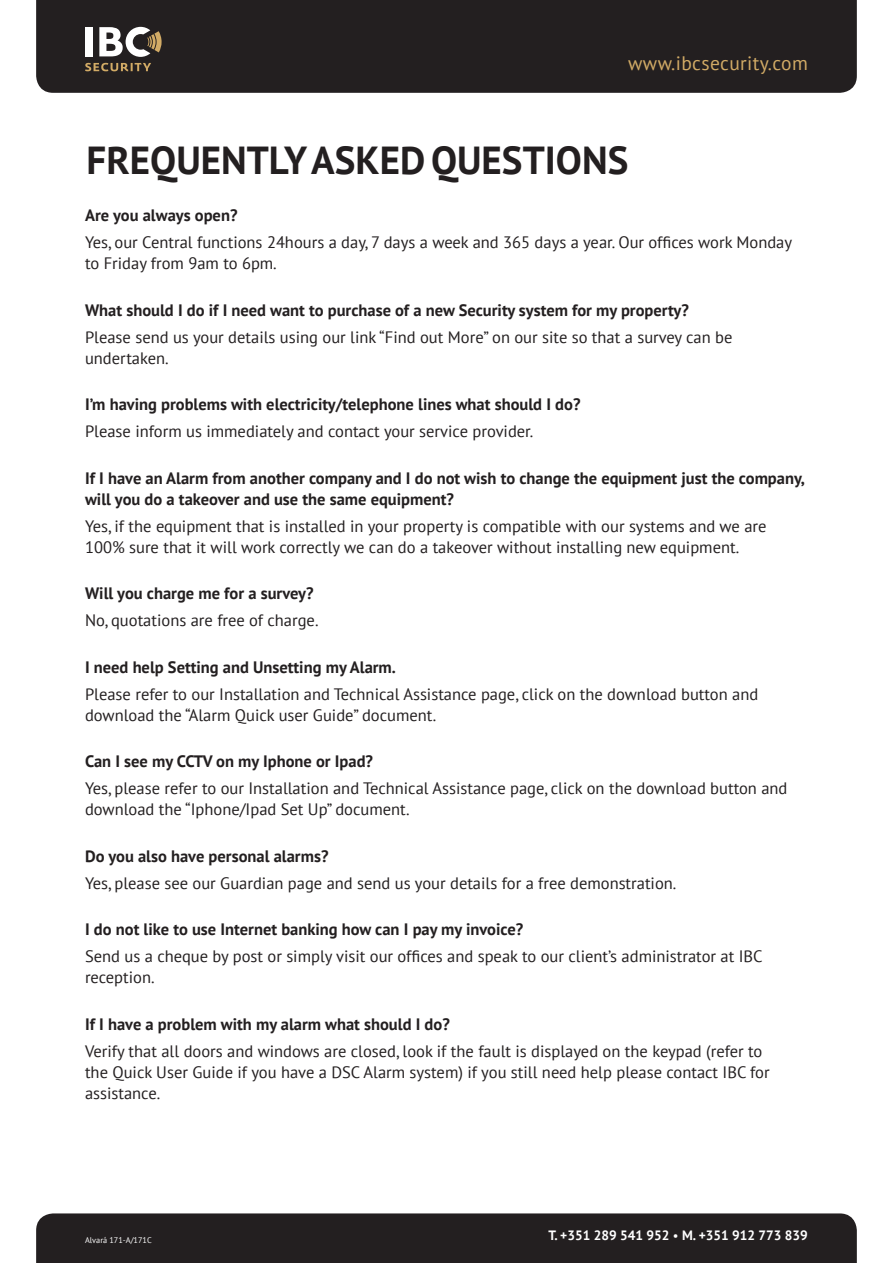
<style>
.page{position:relative;width:893px;height:1263px;background:#fff}
.page>*{position:absolute;margin:0;border:0;box-sizing:border-box;transform-origin:0 0}
.t1{font:700 39px "PT Sans";color:#231f20}
.t2{font:19.5px "PT Sans";letter-spacing:.02em;color:#d2ab66}
.t3{font:16.5px/21px "PT Sans";color:#231f20}
.t4{font:700 16.5px/21px "PT Sans";color:#231f20}
.t5{font:700 13.5px "PT Sans";color:#fff}
.t6{font:8.25px "PT Sans";color:#fff}
.s1{font-weight:400;font-size:12.75px}
</style>
<div class="page">
<div style="left:36px;top:0;width:821px;height:93px;background:#231f20"></div>
<div style="left:36px;top:1213px;width:821px;height:50px;background:#231f20"></div>
<svg style="left:85px;top:63px;width:66px;height:8px"></svg>
<div style="left:86px;top:27px;width:7px;height:29px;background:#fff"></div>
<svg style="left:99px;top:27px;width:63px;height:30px"></svg>
<p class="t2" style="left:628px;top:51px;width:181px">www.ibcsecurity.com</p>
<h1 class="t1" style="left:87px;top:134px;width:543px">frequently asked questions</h1>
<p class="t4" style="left:85px;top:204px;width:154px">Are you always open?</p>
<p class="t3" style="left:85px;top:231px;width:709px">Yes, our Central functions 24hours a day, 7 days a week and 365 days a year. Our offices work Monday to Friday from 9am to 6pm.</p>
<p class="t4" style="left:85px;top:299px;width:605px">What should I do if I need want to purchase of a new Security system for my property?</p>
<p class="t3" style="left:85px;top:326px;width:649px">Please send us your details using our link “Find out More” on our site so that a survey can be undertaken.</p>
<p class="t4" style="left:85px;top:393px;width:497px">I’m having problems with electricity/telephone lines what should I do?</p>
<p class="t3" style="left:85px;top:420px;width:450px">Please inform us immediately and contact your service provider.</p>
<p class="t4" style="left:85px;top:467px;width:721px">If I have an Alarm from another company and I do not wish to change the equipment just the company, will you do a takeover and use the same equipment?</p>
<p class="t3" style="left:85px;top:515px;width:683px">Yes, if the equipment that is installed in your property is compatible with our systems and we are<br>100% sure that it will work correctly we can do a takeover without installing new equipment.</p>
<p class="t4" style="left:85px;top:582px;width:230px">Will you charge me for a survey?</p>
<p class="t3" style="left:85px;top:609px;width:235px">No, quotations are free of charge.</p>
<p class="t4" style="left:85px;top:656px;width:312px">I need help Setting and Unsetting my Alarm.</p>
<p class="t3" style="left:85px;top:683px;width:675px">Please refer to our Installation and Technical Assistance page, click on the download button and download the “Alarm Quick user Guide” document.</p>
<p class="t4" style="left:85px;top:750px;width:290px">Can I see my CCTV on my Iphone or Ipad?</p>
<p class="t3" style="left:85px;top:777px;width:704px">Yes, please refer to our Installation and Technical Assistance page, click on the download button and download the “Iphone/Ipad Set Up” document.</p>
<p class="t4" style="left:85px;top:845px;width:245px">Do you also have personal alarms?</p>
<p class="t3" style="left:85px;top:872px;width:593px">Yes, please see our Guardian page and send us your details for a free demonstration.</p>
<p class="t4" style="left:85px;top:918px;width:440px">I do not like to use Internet banking how can I pay my invoice?</p>
<p class="t3" style="left:85px;top:945px;width:679px">Send us a cheque by post or simply visit our offices and speak to our client’s administrator at IBC reception.</p>
<p class="t4" style="left:85px;top:1013px;width:366px">If I have a problem with my alarm what should I do?</p>
<p class="t3" style="left:85px;top:1040px;width:686px">Verify that all doors and windows are closed, look if the fault is displayed on the keypad (refer to the Quick User Guide if you have a DSC Alarm system) if you still need help please contact IBC for assistance.</p>
<p class="t6" style="left:85px;top:1235px;width:68px">Alvará 171-A/171C</p>
<p class="t5" style="left:548px;top:1226px;width:261px">T. +351 289 541 952 <span class="s1">•</span> M. +351 912 773 839</p>
</div>
